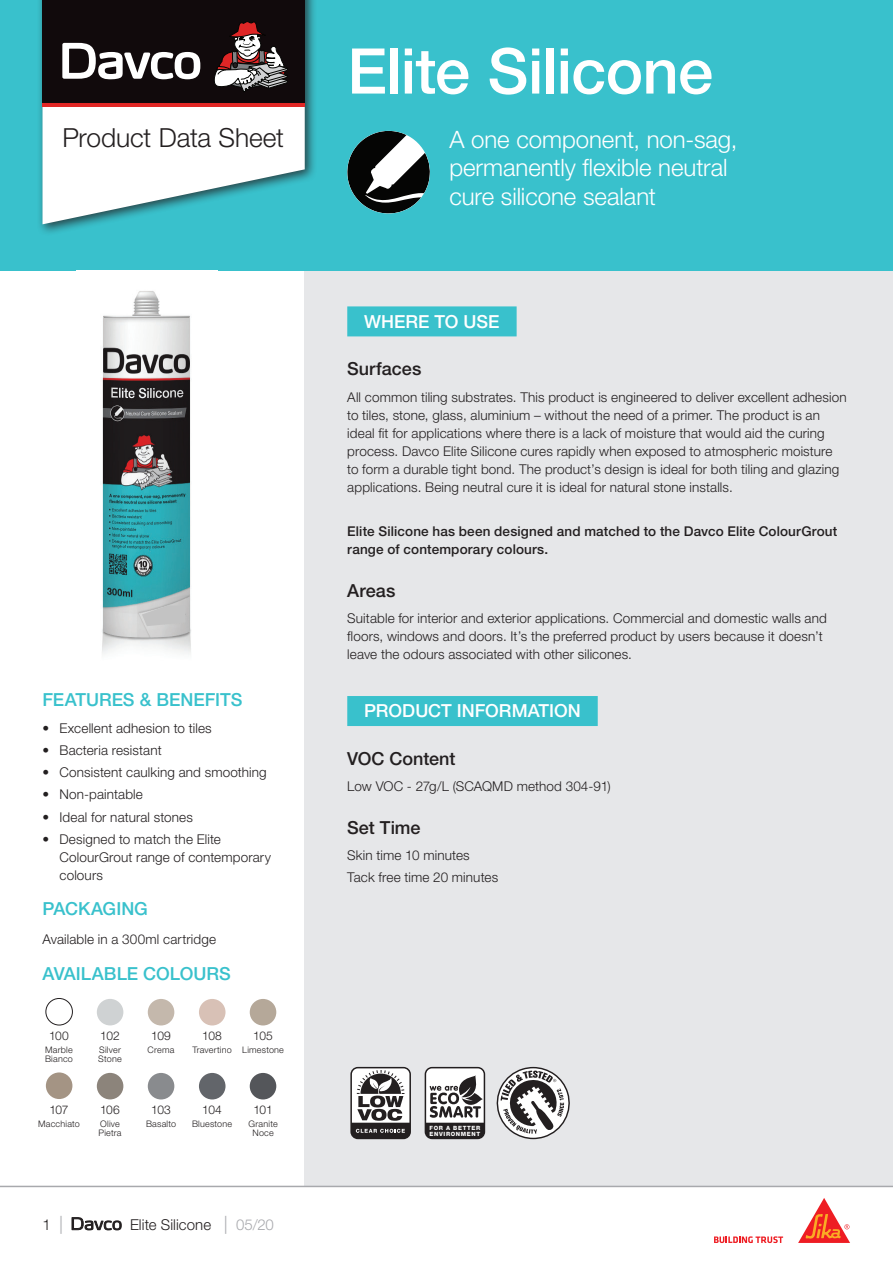
<style>
.page{position:relative;width:893px;height:1263px;background:#fff}
.page>*{position:absolute;margin:0;border:0;box-sizing:border-box;transform-origin:0 0}
.t1{font:500 63px "Helvetica Neue LT Std";letter-spacing:-.01em;color:#fff}
.t2{font:300 26.25px "Helvetica Neue LT Std";letter-spacing:-.005em;color:#231f20}
.t3{font:300 24px/28.5px "Helvetica Neue LT Std";color:#fff}
.t4{font:500 18px "Helvetica Neue LT Std";color:#39c1cc}
.t5{font:500 18px "Helvetica Neue LT Std";color:#231f20}
.t6{font:500 18px "Helvetica Neue LT Std";color:#fff}
.t7{font:300 15px "Helvetica Neue LT Std";letter-spacing:.005em;color:#231f20}
.t8{font:300 13.5px/18px "Helvetica Neue LT Std";letter-spacing:.01em;color:#231f20}
.t9{font:500 13.5px/18px "Helvetica Neue LT Std";letter-spacing:.01em;color:#231f20}
.t10{font:300 12px "Helvetica Neue LT Std";letter-spacing:-.035em;color:#231f20}
.t11{font:300 9px/9px "Helvetica Neue LT Std";letter-spacing:.025em;color:#231f20}
.t12{font:800 5.85px/5.8px "Helvetica Neue";letter-spacing:.11em;color:#fff}
.s1{font-size:18px;color:#a8a9ad}
.s2{color:#a8a9ad}
</style>
<div class="page">
<div style="left:305px;top:271px;width:588px;height:915px;background:#e6e7e9"></div>
<div style="left:0;top:0;width:893px;height:271px;background:#39c1cc"></div>
<svg style="left:347px;top:131px;width:83px;height:82px"></svg>
<div style="left:347px;top:306px;width:170px;height:30px;background:#39c1cc"></div>
<div style="left:347px;top:696px;width:251px;height:30px;background:#39c1cc"></div>
<div style="left:37px;top:0;width:280px;height:236px;background:#231f20;opacity:.75"></div>
<svg style="left:43px;top:106px;width:262px;height:118px"></svg>
<div style="left:43px;top:0;width:262px;height:103px;background:#110a0c"></div>
<svg style="left:214px;top:22px;width:74px;height:70px"></svg>
<svg style="left:62px;top:42px;width:139px;height:38px"></svg>
<hr style="left:43px;top:103px;width:262px;height:3px;background:#e12725">
<div style="left:350px;top:1067px;width:61px;height:72px;background:linear-gradient(to right,#231f20,#231f20);border-radius:7px"></div>
<svg style="left:356px;top:1129px;width:49px;height:4px"></svg>
<svg style="left:352px;top:1068px;width:57px;height:55px;background:#a7a6a6"></svg>
<svg style="left:497px;top:1067px;width:73px;height:72px"></svg>
<div style="left:425px;top:1067px;width:60px;height:72px;background:#231f20;border-radius:7px"></div>
<svg style="left:426px;top:1068px;width:58px;height:55px"></svg>
<img style="left:102px;top:291px;width:89px;height:364px">
<div style="left:46px;top:998px;width:27px;height:27px;border:1px solid #231f20;border-radius:50%"></div>
<div style="left:97px;top:999px;width:26px;height:26px;background:#cfd2d3;border-radius:50%"></div>
<div style="left:148px;top:999px;width:26px;height:26px;background:#c4b8ac;border-radius:50%"></div>
<div style="left:199px;top:999px;width:26px;height:26px;background:#d8c1b6;border-radius:50%"></div>
<div style="left:250px;top:999px;width:26px;height:26px;background:#b5a899;border-radius:50%"></div>
<div style="left:46px;top:1072px;width:26px;height:27px;background:#a49484;border-radius:50%"></div>
<div style="left:97px;top:1073px;width:26px;height:26px;background:#8c847b;border-radius:50%"></div>
<div style="left:148px;top:1073px;width:26px;height:26px;background:#898b8e;border-radius:50%"></div>
<div style="left:199px;top:1073px;width:26px;height:26px;background:#62656a;border-radius:50%"></div>
<div style="left:250px;top:1073px;width:26px;height:26px;background:#54565a;border-radius:50%"></div>
<svg style="left:72px;top:1217px;width:50px;height:13px"></svg>
<hr style="left:0;top:1186px;width:893px;height:1px;background:#a8a9ad">
<svg style="left:714px;top:1236px;width:69px;height:7px"></svg>
<svg style="left:798px;top:1198px;width:52px;height:45px"></svg>
<svg style="left:142px;top:605px;width:44px;height:21px"></svg>
<h2 class="t2" style="left:62px;top:121px;width:223px">Product Data Sheet</h2>
<h3 class="t4" style="left:43px;top:689px;width:201px">FEATURES &amp; BENEFITS</h3>
<p class="t8" style="left:43px;top:718px;width:171px">• Excellent adhesion to tiles</p>
<p class="t8" style="left:43px;top:741px;width:121px">• Bacteria resistant</p>
<p class="t8" style="left:43px;top:763px;width:226px">• Consistent caulking and smoothing</p>
<p class="t8" style="left:43px;top:785px;width:102px">• Non-paintable</p>
<p class="t8" style="left:43px;top:807px;width:152px">• Ideal for natural stones</p>
<p class="t8" style="left:60px;top:830px;width:213px;text-indent:-17px">• Designed to match the Elite<br>ColourGrout range of contemporary colours</p>
<h3 class="t4" style="left:43px;top:898px;width:107px">PACKAGING</h3>
<p class="t8" style="left:43px;top:929px;width:175px">Available in a 300ml cartridge</p>
<h3 class="t4" style="left:43px;top:963px;width:190px">AVAILABLE COLOURS</h3>
<p class="t10" style="left:49px;top:1028px;width:21px">100</p>
<p class="t11" style="left:45px;top:1045px;width:29px">Marble<br>Bianco</p>
<p class="t10" style="left:49px;top:1102px;width:21px">107</p>
<p class="t11" style="left:38px;top:1119px;width:43px">Macchiato</p>
<p class="t10" style="left:100px;top:1028px;width:21px">102</p>
<p class="t11" style="left:98px;top:1045px;width:25px">Silver<br>Stone</p>
<p class="t10" style="left:100px;top:1102px;width:21px">106</p>
<p class="t11" style="left:99px;top:1119px;width:24px">Olive<br>Pietra</p>
<p class="t10" style="left:151px;top:1028px;width:21px">109</p>
<p class="t11" style="left:148px;top:1045px;width:28px">Crema</p>
<p class="t10" style="left:202px;top:1028px;width:21px">108</p>
<p class="t11" style="left:192px;top:1045px;width:41px">Travertino</p>
<p class="t10" style="left:253px;top:1028px;width:21px">105</p>
<p class="t11" style="left:242px;top:1045px;width:43px">Limestone</p>
<p class="t10" style="left:151px;top:1102px;width:21px">103</p>
<p class="t11" style="left:146px;top:1119px;width:32px">Basalto</p>
<p class="t10" style="left:202px;top:1102px;width:21px">104</p>
<p class="t11" style="left:192px;top:1119px;width:42px">Bluestone</p>
<p class="t10" style="left:253px;top:1102px;width:21px">101</p>
<p class="t11" style="left:249px;top:1119px;width:31px;text-align:center">Granite<br>Noce</p>
<p class="t7" style="left:43px;top:1216px;width:22px">1 <span class="s1">|</span></p>
<p class="t7" style="left:130px;top:1216px;width:145px">Elite Silicone <span class="s1">|</span> <span class="s2">05/20</span></p>
<h1 class="t1" style="left:347px;top:34px;width:367px">Elite Silicone</h1>
<h3 class="t3" style="left:449px;top:124px;width:290px">A one component, non-sag, permanently flexible neutral cure silicone sealant</h3>
<h3 class="t6" style="left:364px;top:311px;width:137px">WHERE TO USE</h3>
<h3 class="t5" style="left:347px;top:358px;width:76px">Surfaces</h3>
<p class="t8" style="left:347px;top:388px;width:501px">All common tiling substrates. This product is engineered to deliver excellent adhesion to tiles, stone, glass, aluminium – without the need of a primer. The product is an ideal fit for applications where there is a lack of moisture that would aid the curing process. Davco Elite Silicone cures rapidly when exposed to atmospheric moisture to form a durable tight bond. The product’s design is ideal for both tiling and glazing applications. Being neutral cure it is ideal for natural stone installs.</p>
<p class="t9" style="left:347px;top:522px;width:492px">Elite Silicone has been designed and matched to the Davco Elite ColourGrout range of contemporary colours.</p>
<h3 class="t5" style="left:347px;top:579px;width:50px">Areas</h3>
<p class="t8" style="left:347px;top:609px;width:481px">Suitable for interior and exterior applications. Commercial and domestic walls and floors, windows and doors. It’s the preferred product by users because it doesn’t leave the odours associated with other silicones.</p>
<h3 class="t6" style="left:364px;top:700px;width:218px">PRODUCT INFORMATION</h3>
<h3 class="t5" style="left:347px;top:748px;width:110px">VOC Content</h3>
<p class="t8" style="left:347px;top:777px;width:265px">Low VOC - 27g/L (SCAQMD method 304-91)</p>
<h3 class="t5" style="left:347px;top:816px;width:75px">Set Time</h3>
<p class="t8" style="left:347px;top:844px;width:152px;line-height:22.2px">Skin time 10 minutes<br>Tack free time 20 minutes</p>
<p class="t12" style="left:429px;top:1125px;width:52px">FOR A BETTER<br>ENVIRONMENT</p>
</div>
